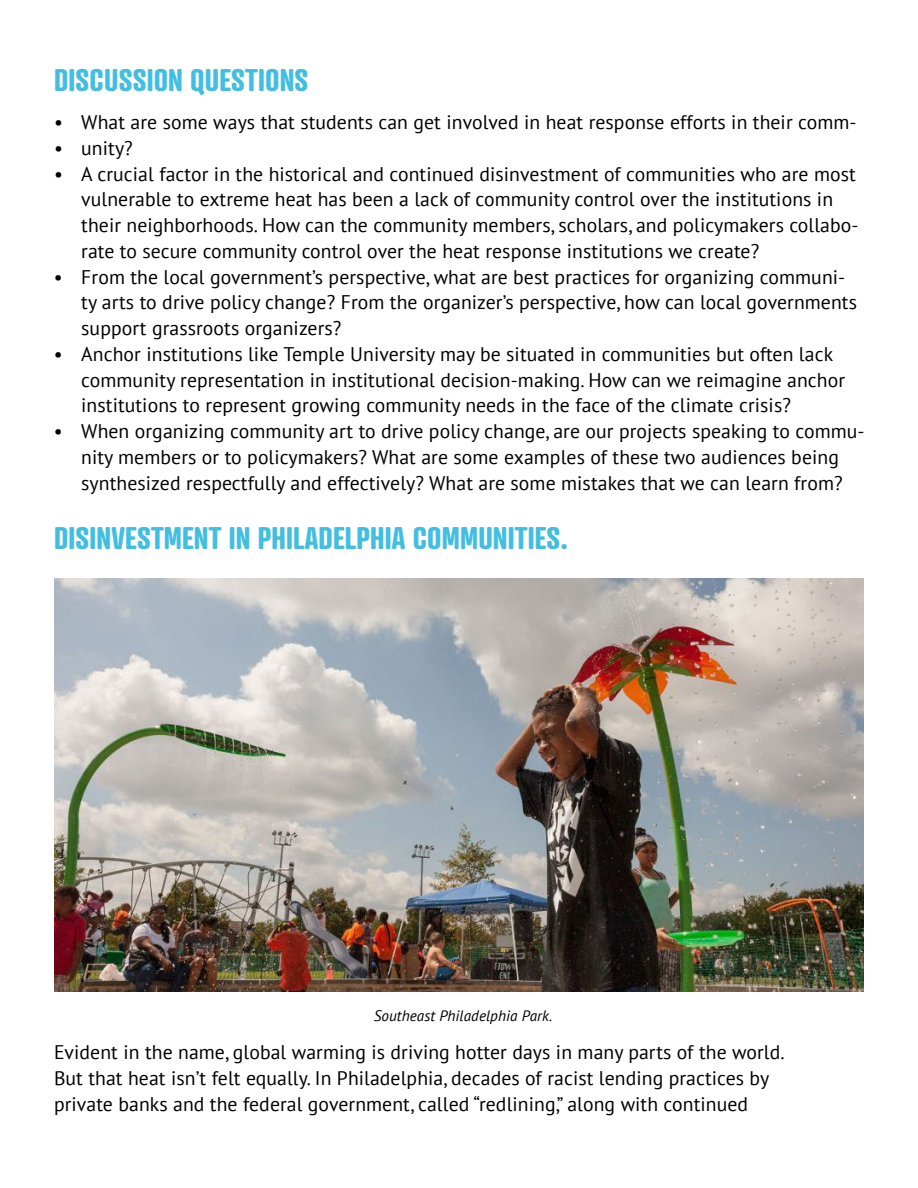
<style>
.page{position:relative;width:918px;height:1188px;background:#fff}
.page>*{position:absolute;margin:0;border:0;box-sizing:border-box;transform-origin:0 0}
.t1{font:700 30.3px "Atrament";letter-spacing:.005em;color:#42bee1}
.t2{font:19.65px/25.8px "PT Sans";letter-spacing:.005em;color:#000}
.t3{font:italic 15.15px "PT Sans";letter-spacing:.005em;color:#000}
</style>
<div class="page">
<img style="left:54px;top:579px;width:810px;height:412px">
<h1 class="t1" style="left:54px;top:61px;width:256px">DISCUSSION QUESTIONS</h1>
<p class="t2" style="left:54px;top:109px;width:804px">• What are some ways that students can get involved in heat response efforts in their comm-</p>
<p class="t2" style="left:54px;top:135px;width:80px">• unity?</p>
<p class="t2" style="left:81px;top:160px;width:779px;text-indent:-27px">• A crucial factor in the historical and continued disinvestment of communities who are most vulnerable to extreme heat has been a lack of community control over the institutions in their neighborhoods. How can the community members, scholars, and policymakers collabo&shy;rate to secure community control over the heat response institutions we create?</p>
<p class="t2" style="left:81px;top:263px;width:777px;text-indent:-27px">• From the local government’s perspective, what are best practices for organizing communi&shy;ty arts to drive policy change? From the organizer’s perspective, how can local governments support grassroots organizers?</p>
<p class="t2" style="left:81px;top:341px;width:765px;text-indent:-27px">• Anchor institutions like Temple University may be situated in communities but often lack community representation in institutional decision-making. How can we reimagine anchor institutions to represent growing community needs in the face of the climate crisis?</p>
<p class="t2" style="left:54px;top:418px;width:812px;text-align:center">• When organizing community art to drive policy change, are our projects speaking to commu&shy;nity members or to policymakers? What are some examples of these two audiences being synthesized respectfully and effectively? What are some mistakes that we can learn from?</p>
<h1 class="t1" style="left:54px;top:518px;width:516px">DISINVESTMENT IN PHILADELPHIA COMMUNITIES.</h1>
<p class="t3" style="left:374px;top:1007px;width:180px">Southeast Philadelphia Park.</p>
<p class="t2" style="left:54px;top:1039px;width:732px">Evident in the name, global warming is driving hotter days in many parts of the world.<br>But that heat isn’t felt equally. In Philadelphia, decades of racist lending practices by private banks and the federal government, called “redlining,” along with continued</p>
</div>
